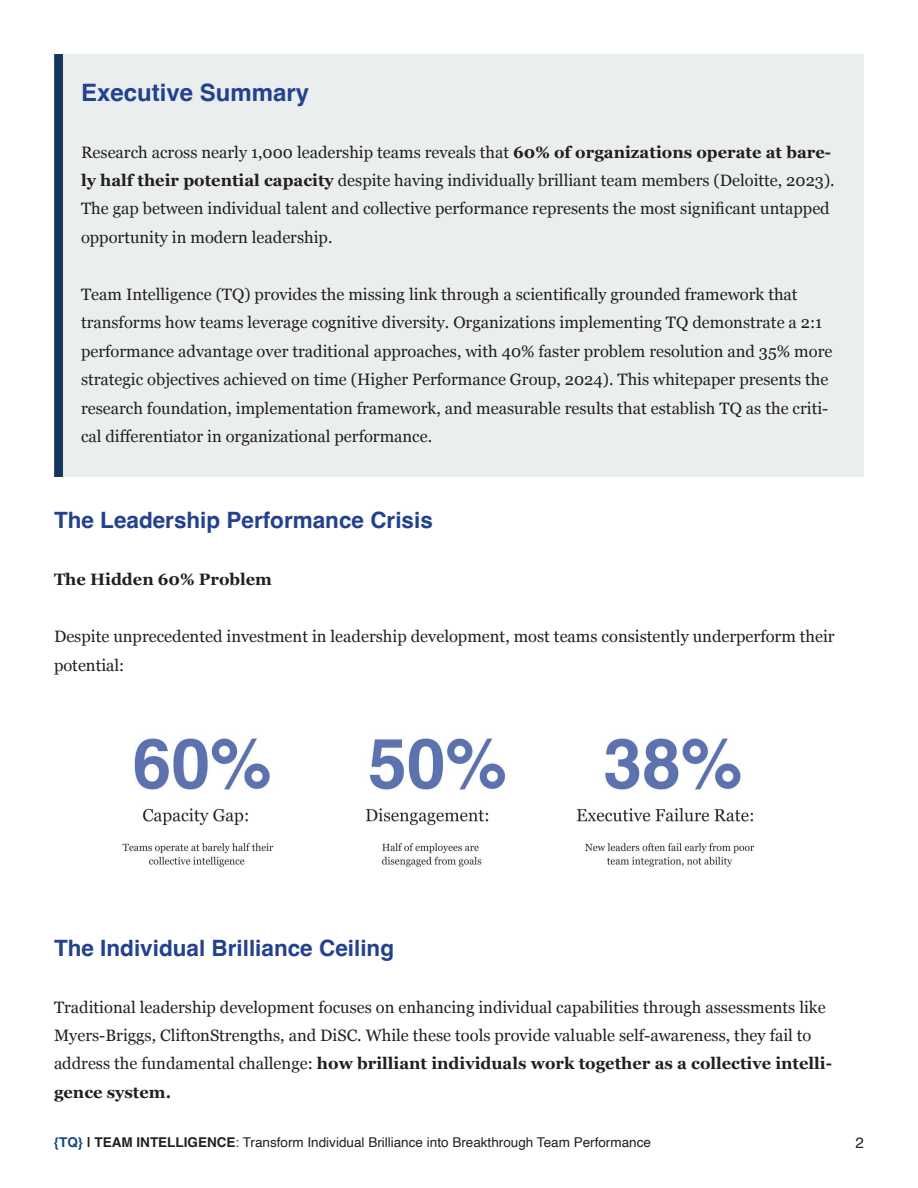
<style>
.page{position:relative;width:918px;height:1188px;background:#fff}
.page>*{position:absolute;margin:0;border:0;box-sizing:border-box;transform-origin:0 0}
.t1{font:700 24px "Helvetica";color:#24418f}
.t2{font:700 22.5px "Helvetica";color:#24418f}
.t3{font:16.5px/28.5px "Georgia";color:#231f20}
.t4{font:700 16.5px "Georgia";color:#231f20}
.t5{font:15px "Helvetica";color:#231f20}
.t6{font:13.5px "Helvetica";color:#231f20}
.s1{font-weight:700}
.s2{font-weight:700;color:#144786}
</style>
<div class="page">
<div style="left:55px;top:55px;width:808px;height:422px;background:#ebeeef"></div>
<img style="left:122px;top:738px;width:633px;height:129px">
<h1 class="t1" style="left:81px;top:77px;width:230px">Executive Summary</h1>
<p class="t3" style="left:81px;top:137px;width:755px">Research across nearly 1,000 leadership teams reveals that <span class="s1">60% of organizations operate at bare&shy;ly half their potential capacity</span> despite having individually brilliant team members (Deloitte, 2023).<br>The gap between individual talent and collective performance represents the most significant untapped opportunity in modern leadership.</p>
<p class="t3" style="left:81px;top:279px;width:753px">Team Intelligence (TQ) provides the missing link through a scientifically grounded framework that transforms how teams leverage cognitive diversity. Organizations implementing TQ demonstrate a 2:1 performance advantage over traditional approaches, with 40% faster problem resolution and 35% more strategic objectives achieved on time (Higher Performance Group, 2024). This whitepaper presents the research foundation, implementation framework, and measurable results that establish TQ as the criti&shy;cal differentiator in organizational performance.</p>
<h2 class="t2" style="left:54px;top:506px;width:380px">The Leadership Performance Crisis</h2>
<p class="t4" style="left:54px;top:567px;width:220px">The Hidden 60% Problem</p>
<p class="t3" style="left:54px;top:621px;width:782px">Despite unprecedented investment in leadership development, most teams consistently underperform their potential:</p>
<h2 class="t2" style="left:54px;top:934px;width:342px">The Individual Brilliance Ceiling</h2>
<p class="t3" style="left:54px;top:992px;width:780px">Traditional leadership development focuses on enhancing individual capabilities through assessments like Myers-Briggs, CliftonStrengths, and DiSC. While these tools provide valuable self-awareness, they fail to address the fundamental challenge: <span class="s1">how brilliant individuals work together as a collective intelli&shy;gence system.</span></p>
<p class="t6" style="left:54px;top:1132px;width:598px"><span class="s2">{TQ}</span> <span class="s1">| TEAM INTELLIGENCE</span>: Transform Individual Brilliance into Breakthrough Team Performance</p>
<p class="t5" style="left:856px;top:1131px;width:10px">2</p>
</div>
